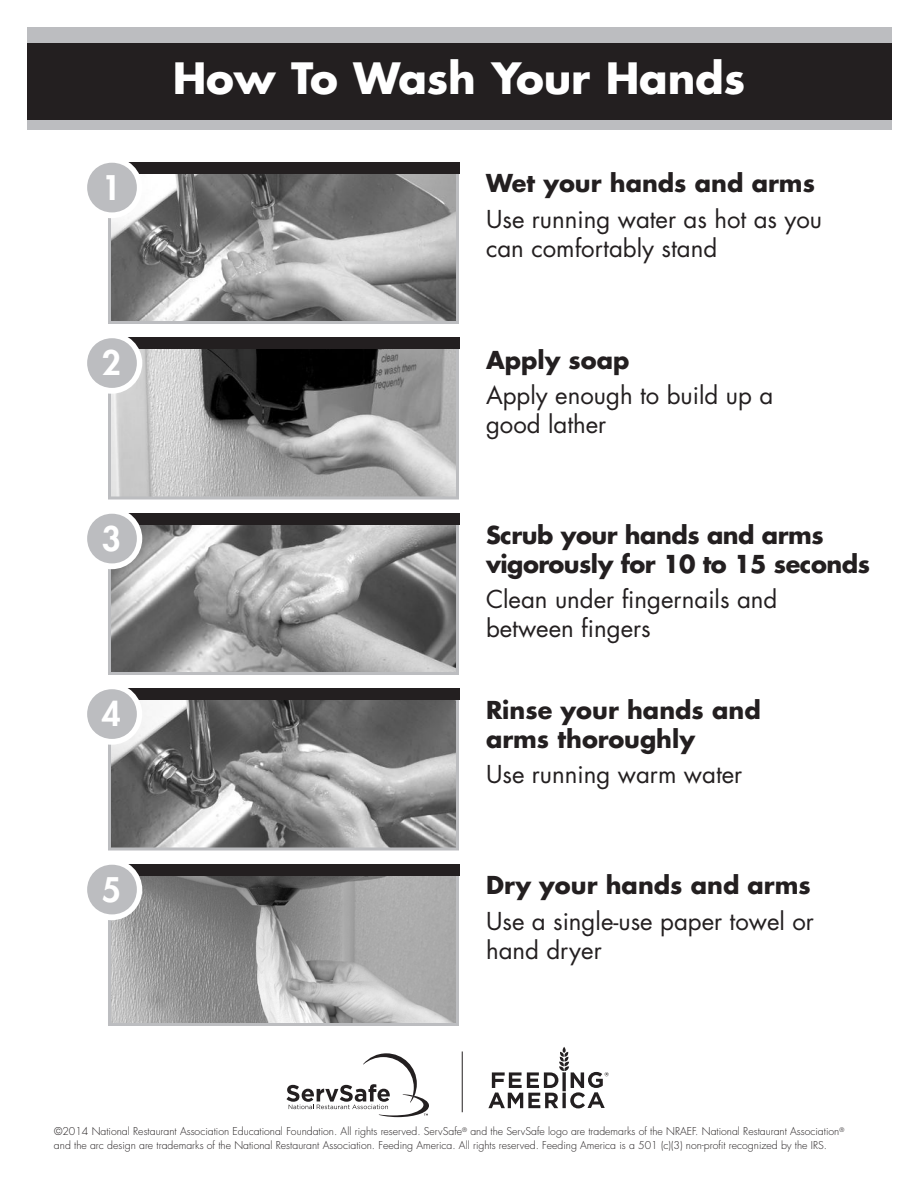
<style>
.page{position:relative;width:918px;height:1188px;background:#fff}
.page>*{position:absolute;margin:0;border:0;box-sizing:border-box;transform-origin:0 0}
.t1{font:700 42px "Futura";letter-spacing:-.005em;color:#fff}
.t2{font:800 33px "Futura";color:#fff}
.t3{font:24px/28.8px "Futura";color:#231f20}
.t4{font:700 24px/28.8px "Futura";color:#231f20}
.t5{font:700 24px/28.8px "Futura";letter-spacing:-.02em;color:#231f20}
.t6{font:300 10.5px/13.5px "Futura";color:#231f20}
</style>
<div class="page">
<svg style="left:488px;top:1047px;width:121px;height:61px"></svg>
<svg style="left:286px;top:1053px;width:143px;height:64px"></svg>
<hr style="left:462px;top:1051px;width:1px;height:61px;background:#231f20">
<img style="left:112px;top:174px;width:343px;height:146px">
<div style="left:108px;top:168px;width:351px;height:156px;border:3px solid #bcbdc0"></div>
<img style="left:112px;top:525px;width:343px;height:146px">
<div style="left:108px;top:519px;width:351px;height:156px;border:3px solid #bcbdc0"></div>
<div style="left:108px;top:513px;width:351px;height:12px;background:#231f20"></div>
<img style="left:112px;top:349px;width:343px;height:146px">
<div style="left:108px;top:343px;width:351px;height:156px;border:3px solid #bcbdc0"></div>
<div style="left:108px;top:337px;width:351px;height:12px;background:#231f20"></div>
<img style="left:112px;top:700px;width:343px;height:146px">
<div style="left:108px;top:694px;width:351px;height:156px;border:3px solid #bcbdc0"></div>
<div style="left:108px;top:688px;width:351px;height:12px;background:#231f20"></div>
<img style="left:112px;top:876px;width:343px;height:146px">
<div style="left:108px;top:870px;width:351px;height:156px;border:3px solid #bcbdc0"></div>
<div style="left:108px;top:864px;width:351px;height:12px;background:#231f20"></div>
<div style="left:108px;top:162px;width:351px;height:12px;background:#231f20"></div>
<div style="left:27px;top:27px;width:864px;height:103px;background:#bcbdc0"></div>
<div style="left:27px;top:43px;width:864px;height:77px;background:#231f20"></div>
<div style="left:81px;top:157px;width:61px;height:61px;background:#fff;border-radius:50%"></div>
<div style="left:87px;top:163px;width:50px;height:49px;background:#bcbdc0;border-radius:50%"></div>
<div style="left:81px;top:332px;width:61px;height:62px;background:#fff;border-radius:50%"></div>
<div style="left:87px;top:338px;width:50px;height:50px;background:#bcbdc0;border-radius:50%"></div>
<div style="left:81px;top:508px;width:61px;height:61px;background:#fff;border-radius:50%"></div>
<div style="left:87px;top:514px;width:50px;height:49px;background:#bcbdc0;border-radius:50%"></div>
<div style="left:81px;top:683px;width:61px;height:62px;background:#fff;border-radius:50%"></div>
<div style="left:87px;top:689px;width:50px;height:50px;background:#bcbdc0;border-radius:50%"></div>
<div style="left:81px;top:859px;width:61px;height:61px;background:#fff;border-radius:50%"></div>
<div style="left:87px;top:865px;width:50px;height:49px;background:#bcbdc0;border-radius:50%"></div>
<h1 class="t1" style="left:173px;top:59px;width:574px">How To Wash Your Hands</h1>
<h2 class="t2" style="left:102px;top:169px;width:21px">1</h2>
<h3 class="t4" style="left:486px;top:171px;width:330px">Wet your hands and arms</h3>
<h3 class="t3" style="left:486px;top:207px;width:338px">Use running water as hot as you can comfortably stand</h3>
<h2 class="t2" style="left:102px;top:345px;width:21px">2</h2>
<h3 class="t4" style="left:486px;top:347px;width:145px">Apply soap</h3>
<h3 class="t3" style="left:486px;top:383px;width:289px">Apply enough to build up a good lather</h3>
<h2 class="t2" style="left:102px;top:520px;width:21px">3</h2>
<h3 class="t5" style="left:486px;top:523px;width:386px">Scrub your hands and arms vigorously for 10 to 15 seconds</h3>
<h3 class="t3" style="left:486px;top:587px;width:293px">Clean under fingernails and between fingers</h3>
<h2 class="t2" style="left:102px;top:696px;width:21px">4</h2>
<h3 class="t4" style="left:486px;top:698px;width:276px">Rinse your hands and arms thoroughly</h3>
<h3 class="t3" style="left:486px;top:762px;width:258px">Use running warm water</h3>
<h2 class="t2" style="left:102px;top:871px;width:21px">5</h2>
<h3 class="t4" style="left:486px;top:873px;width:326px">Dry your hands and arms</h3>
<h3 class="t3" style="left:486px;top:909px;width:329px">Use a single-use paper towel or hand dryer</h3>
<p class="t6" style="left:54px;top:1126px;width:792px">©2014 National Restaurant Association Educational Foundation. All rights reserved. ServSafe<sup>®</sup> and the ServSafe logo are trademarks of the NRAEF. National Restaurant Association<sup>® </sup>and the arc design are trademarks of the National Restaurant Association. Feeding America. All rights reserved. Feeding America is a 501 (c)(3) non-profit recognized by the IRS.</p>
</div>
